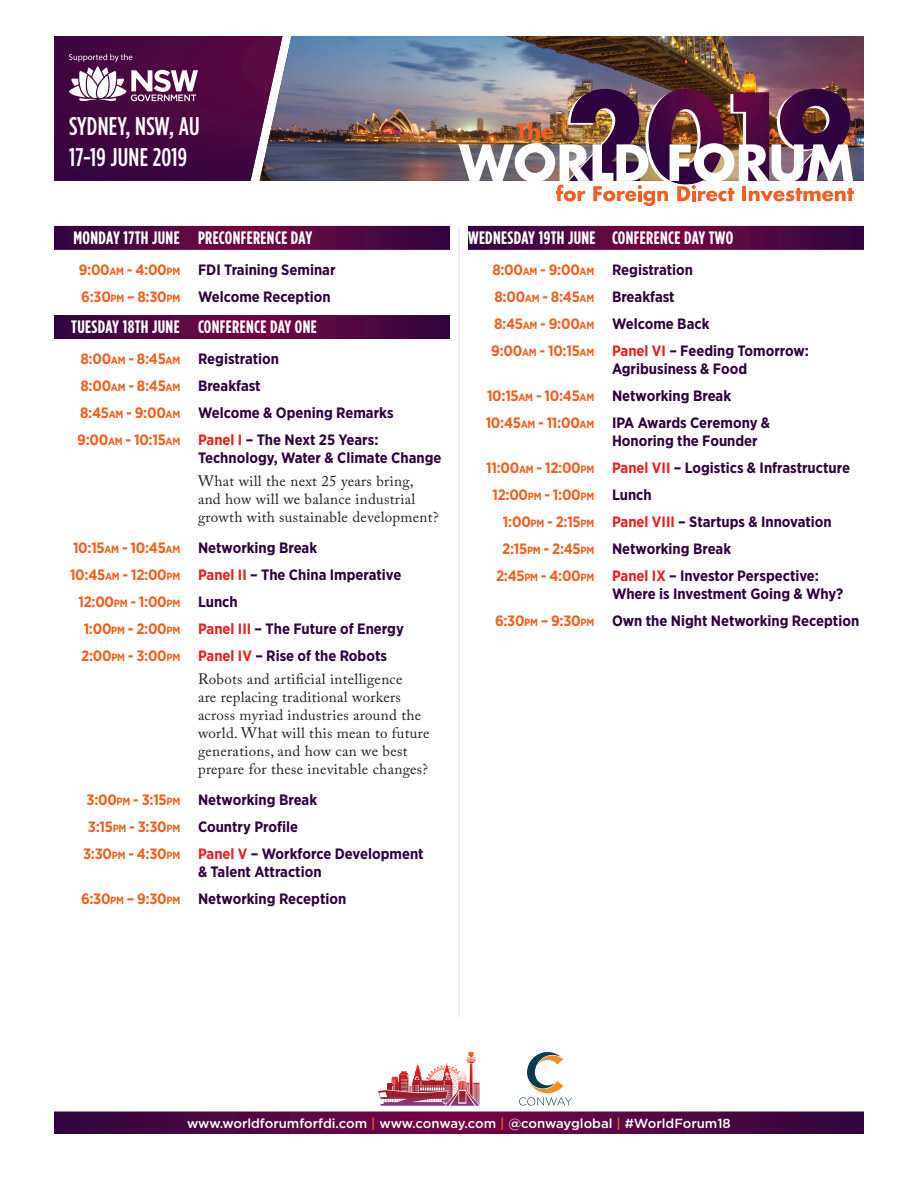
<style>
.page{position:relative;width:918px;height:1188px;background:#fff}
.page>*{position:absolute;margin:0;border:0;box-sizing:border-box;transform-origin:0 0}
.t1{font:500 25.5px/30.6px "Gotham Condensed";letter-spacing:.01em;color:#fff}
.Prog_Dates{font:700 18px "Gotham Condensed";letter-spacing:.02em;color:#fff}
.Prog_Panels{font:700 15px/18px "Gotham Narrow";color:#2f033e}
.Prog_Times___Titles{font:700 15px/18px "Gotham Narrow";color:#2f033e}
.Prog_Body_copy{font:15px/18px "Adobe Caslon Pro";letter-spacing:.02em;color:#231f20}
.Prog_Times___Titles-2{font:700 15px "Gotham Narrow";letter-spacing:-.02em;color:#f26021}
.t2{font:500 13.2px "Gotham";color:#fff}
.s1{color:#f26021}
.s2{font-size:10.5px;color:#f26021}
.s3{font-size:10.5px}
.s4{color:#2f033e}
.s5{color:#ee1d23}
</style>
<div class="page">
<img style="left:283px;top:36px;width:581px;height:145px">
<hr style="left:458px;top:227px;width:2px;height:790px;background:#eceaf0">
<svg style="left:54px;top:1112px;width:810px;height:22px;background:#520641"></svg>
<svg style="left:519px;top:1052px;width:53px;height:54px"></svg>
<svg style="left:378px;top:1052px;width:101px;height:54px"></svg>
<svg style="left:54px;top:36px;width:229px;height:145px;background:#592254"></svg>
<img style="left:459px;top:89px;width:395px;height:117px">
<svg style="left:54px;top:226px;width:396px;height:24px;background:#530741"></svg>
<svg style="left:54px;top:315px;width:396px;height:24px;background:#520641"></svg>
<svg style="left:468px;top:226px;width:396px;height:24px;background:#530741"></svg>
<h1 class="t1" style="left:69px;top:111px;width:132px">SYDNEY, NSW, AU<br>17-19 JUNE 2019</h1>
<p class="Prog_Dates" style="left:73px;top:227px;width:240px">MONDAY 17TH JUNE PRECONFERENCE DAY</p>
<p class="Prog_Times___Titles" style="left:79px;top:261px;width:258px"><span class="s1">9:00</span><span class="s2">AM</span> <span class="s1">- 4:00</span><span class="s2">PM</span> FDI Training Seminar</p>
<p class="Prog_Times___Titles" style="left:81px;top:288px;width:251px"><span class="s1">6:30</span><span class="s2">PM</span> <span class="s1">– 8:30</span><span class="s2">PM</span> Welcome Reception</p>
<p class="Prog_Dates" style="left:71px;top:316px;width:247px">TUESDAY 18TH JUNE CONFERENCE DAY ONE</p>
<p class="Prog_Times___Titles" style="left:80px;top:350px;width:200px"><span class="s1">8:00</span><span class="s2">AM</span> <span class="s1">- 8:45</span><span class="s2">AM</span> Registration</p>
<p class="Prog_Times___Titles-2" style="left:80px;top:377px;width:182px">8:00<span class="s3">AM</span> - 8:45<span class="s3">AM</span> <span class="s4">Breakfast</span></p>
<p class="Prog_Times___Titles" style="left:80px;top:404px;width:315px"><span class="s1">8:45</span><span class="s2">AM</span> <span class="s1">- 9:00</span><span class="s2">AM</span> Welcome &amp; Opening Remarks</p>
<p class="Prog_Panels" style="left:198px;top:431px;width:245px;text-indent:-121px"><span class="s1">9:00</span><span class="s2">AM</span> <span class="s1">- 10:15</span><span class="s2">AM</span> <span class="s5">Panel I</span> – The Next 25 Years:<br>Technology, Water &amp; Climate Change</p>
<p class="Prog_Body_copy" style="left:198px;top:472px;width:242px">What will the next 25 years bring, and how will we balance industrial growth with sustainable development?</p>
<p class="Prog_Times___Titles" style="left:73px;top:539px;width:246px"><span class="s1">10:15</span><span class="s2">AM</span> <span class="s1">- 10:45</span><span class="s2">AM</span> Networking Break</p>
<p class="Prog_Panels" style="left:70px;top:566px;width:333px"><span class="s1">10:45</span><span class="s2">AM</span> <span class="s1">- 12:00</span><span class="s2">PM</span> <span class="s5">Panel II</span> – The China Imperative</p>
<p class="Prog_Times___Titles-2" style="left:78px;top:593px;width:161px">12:00<span class="s3">PM</span> - 1:00<span class="s3">PM</span> <span class="s4">Lunch</span></p>
<p class="Prog_Panels" style="left:84px;top:620px;width:322px"><span class="s1">1:00</span><span class="s2">PM</span> <span class="s1">- 2:00</span><span class="s2">PM</span> <span class="s5">Panel III</span> – The Future of Energy</p>
<p class="Prog_Panels" style="left:81px;top:647px;width:307px"><span class="s1">2:00</span><span class="s2">PM</span> <span class="s1">- 3:00</span><span class="s2">PM</span> <span class="s5">Panel IV</span> – Rise of the Robots</p>
<p class="Prog_Body_copy" style="left:198px;top:670px;width:233px">Robots and artificial intelligence<br>are replacing traditional workers across myriad industries around the world. What will this mean to future generations, and how can we best prepare for these inevitable changes?</p>
<p class="Prog_Times___Titles" style="left:87px;top:791px;width:232px"><span class="s1">3:00</span><span class="s2">PM</span> <span class="s1">- 3:15</span><span class="s2">PM</span> Networking Break</p>
<p class="Prog_Times___Titles" style="left:88px;top:818px;width:212px"><span class="s1">3:15</span><span class="s2">PM</span> <span class="s1">- 3:30</span><span class="s2">PM</span> Country Profile</p>
<p class="Prog_Panels" style="left:198px;top:845px;width:227px;text-indent:-115px"><span class="s1">3:30</span><span class="s2">PM</span> <span class="s1">- 4:30</span><span class="s2">PM</span> <span class="s5">Panel V</span> – Workforce Development &amp; Talent Attraction</p>
<p class="Prog_Times___Titles" style="left:81px;top:890px;width:267px"><span class="s1">6:30</span><span class="s2">PM</span> <span class="s1">– 9:30</span><span class="s2">PM</span> Networking Reception</p>
<p class="Prog_Dates" style="left:468px;top:227px;width:267px">WEDNESDAY 19TH JUNE CONFERENCE DAY TWO</p>
<p class="Prog_Times___Titles" style="left:492px;top:261px;width:202px"><span class="s1">8:00</span><span class="s2">AM</span> <span class="s1">- 9:00</span><span class="s2">AM</span> Registration</p>
<p class="Prog_Times___Titles-2" style="left:494px;top:287px;width:182px">8:00<span class="s3">AM</span> - 8:45<span class="s3">AM</span> <span class="s4">Breakfast</span></p>
<p class="Prog_Times___Titles" style="left:494px;top:315px;width:217px"><span class="s1">8:45</span><span class="s2">AM</span> <span class="s1">- 9:00</span><span class="s2">AM</span> Welcome Back</p>
<p class="Prog_Panels" style="left:612px;top:342px;width:199px;text-indent:-121px"><span class="s1">9:00</span><span class="s2">AM</span> <span class="s1">- 10:15</span><span class="s2">AM</span> <span class="s5">Panel VI</span> – Feeding Tomorrow:<br>Agribusiness &amp; Food</p>
<p class="Prog_Times___Titles" style="left:487px;top:387px;width:246px"><span class="s1">10:15</span><span class="s2">AM</span> <span class="s1">- 10:45</span><span class="s2">AM</span> Networking Break</p>
<p class="Prog_Times___Titles" style="left:612px;top:414px;width:160px;text-indent:-126px"><span class="s1">10:45</span><span class="s2">AM</span> <span class="s1">- 11:00</span><span class="s2">AM</span> IPA Awards Ceremony &amp;<br>Honoring the Founder</p>
<p class="Prog_Panels" style="left:486px;top:459px;width:365px"><span class="s1">11:00</span><span class="s2">AM</span> <span class="s1">- 12:00</span><span class="s2">PM</span> <span class="s5">Panel VII</span> – Logistics &amp; Infrastructure</p>
<p class="Prog_Times___Titles-2" style="left:492px;top:485px;width:161px">12:00<span class="s3">PM</span> - 1:00<span class="s3">PM</span> <span class="s4">Lunch</span></p>
<p class="Prog_Panels" style="left:503px;top:513px;width:330px"><span class="s1">1:00</span><span class="s2">PM</span> <span class="s1">- 2:15</span><span class="s2">PM</span> <span class="s5">Panel VIII</span> – Startups &amp; Innovation</p>
<p class="Prog_Times___Titles" style="left:502px;top:540px;width:231px"><span class="s1">2:15</span><span class="s2">PM</span> <span class="s1">- 2:45</span><span class="s2">PM</span> Networking Break</p>
<p class="Prog_Panels" style="left:612px;top:567px;width:233px;text-indent:-116px"><span class="s1">2:45</span><span class="s2">PM</span> <span class="s1">- 4:00</span><span class="s2">PM</span> <span class="s5">Panel IX</span> – Investor Perspective:<br>Where is Investment Going &amp; Why?</p>
<p class="Prog_Times___Titles" style="left:495px;top:612px;width:366px"><span class="s1">6:30</span><span class="s2">PM</span> <span class="s1">– 9:30</span><span class="s2">PM</span> Own the Night Networking Reception</p>
<p class="t2" style="left:187px;top:1115px;width:545px">www.worldforumforfdi.com <span class="s1">|</span> www.conway.com <span class="s1">|</span> @conwayglobal <span class="s1">|</span> #WorldForum18</p>
</div>
